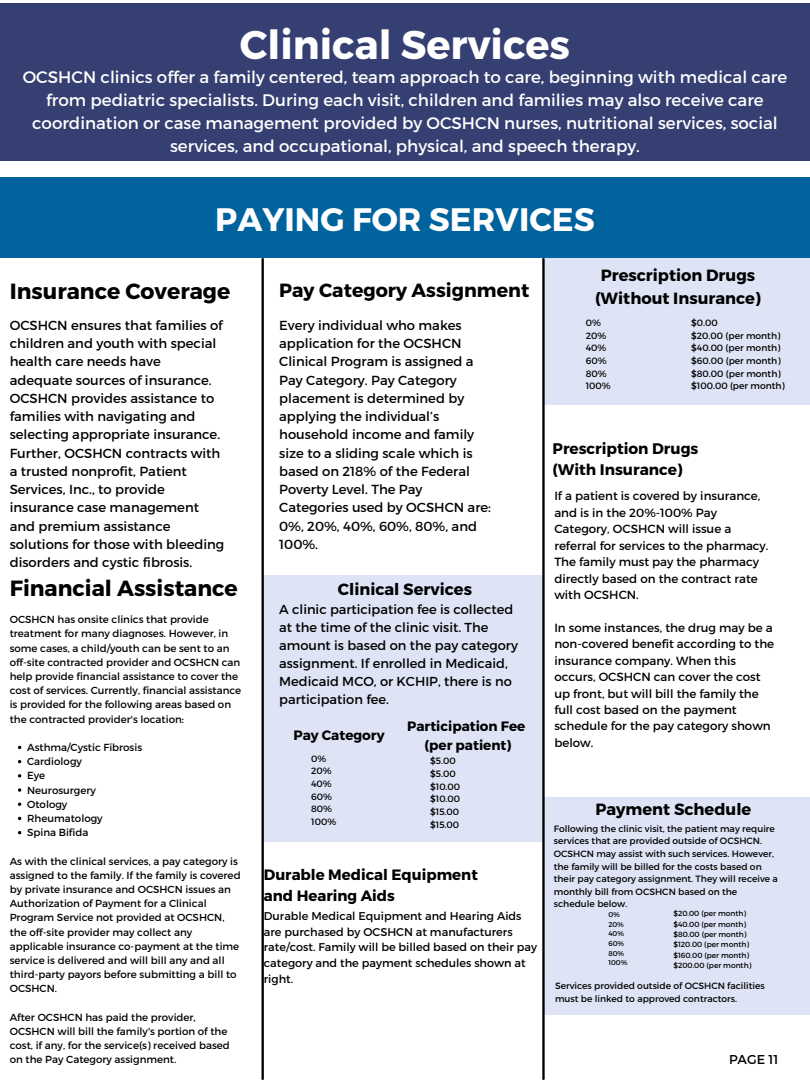
<style>
.page{position:relative;width:810px;height:1080px;background:#fff}
.page>*{position:absolute;margin:0;border:0;box-sizing:border-box;transform-origin:0 0}
.t1{font:700 40px "Montserrat";color:#fff}
.t2{font:700 32.5px "Montserrat";color:#fff}
.t3{font:700 22px "Montserrat";color:#000}
.t4{font:700 19.06px "Montserrat";color:#000}
.t5{font:16.69px/23.2px "Montserrat";color:#fff;text-align:center}
.t6{font:700 16.25px/22.5px "Montserrat";color:#000;text-align:center}
.t7{font:700 15.31px/21.1px "Montserrat";color:#000}
.t8{font:700 15px/20.6px "Montserrat";color:#000}
.t9{font:700 13.56px/18.7px "Montserrat";color:#000;text-align:center}
.t10{font:13.19px/18.2px "Montserrat";color:#000}
.t11{font:13px/18.1px "Montserrat";color:#000}
.t12{font:12.88px "Montserrat";color:#000}
.t13{font:11.88px/16.4px "Montserrat";color:#000}
.t14{font:11.25px/15.6px "Montserrat";color:#000}
.t15{font:10.25px/14.2px "Montserrat";color:#000}
.t16{font:9.12px/12.7px "Montserrat";color:#000}
.t17{font:7.44px/10.4px "Montserrat";color:#000}
.t18{font:6.94px/9.6px "Montserrat";color:#000}
</style>
<div class="page">
<div style="left:0;top:3px;width:810px;height:158px;background:#353f71"></div>
<div style="left:0;top:177px;width:810px;height:81px;background:#00639d"></div>
<div style="left:263px;top:575px;width:280px;height:267px;background:#dee4f5"></div>
<hr style="left:262px;top:259px;width:2px;height:820px;background:#000">
<div style="left:543px;top:797px;width:267px;height:218px;background:#dee4f5"></div>
<div style="left:542px;top:258px;width:268px;height:146px;background:#dee4f5"></div>
<hr style="left:542px;top:259px;width:3px;height:820px;background:#000">
<svg style="left:18px;top:774px;width:3px;height:4px"></svg>
<svg style="left:18px;top:788px;width:3px;height:4px"></svg>
<h1 class="t1" style="left:240px;top:19px;width:332px">Clinical Services</h1>
<p class="t5" style="left:23px;top:64px;width:766px">OCSHCN clinics offer a family centered, team approach to care, beginning with medical care from pediatric specialists. During each visit, children and families may also receive care coordination or case management provided by OCSHCN nurses, nutritional services, social services, and occupational, physical, and speech therapy.</p>
<h2 class="t2" style="left:215px;top:198px;width:381px">PAYING FOR SERVICES</h2>
<h3 class="t3" style="left:10px;top:277px;width:222px">Insurance Coverage</h3>
<p class="t10" style="left:10px;top:315px;width:216px">OCSHCN ensures that families of children and youth with special health care needs have adequate sources of insurance.<br>OCSHCN provides assistance to families with navigating and selecting appropriate insurance.<br>Further, OCSHCN contracts with a trusted nonprofit, Patient<br>Services, Inc., to provide insurance case management and premium assistance solutions for those with bleeding disorders and cystic fibrosis.</p>
<h3 class="t3" style="left:10px;top:574px;width:230px">Financial Assistance</h3>
<p class="t15" style="left:10px;top:612px;width:233px">OCSHCN has onsite clinics that provide treatment for many diagnoses. However, in some cases, a child/youth can be sent to an off-site contracted provider and OCSHCN can help provide financial assistance to cover the cost of services. Currently, financial assistance is provided for the following areas based on the contracted provider's location:</p>
<p class="t15" style="left:27px;top:740px;width:117px">Asthma/Cystic Fibrosis<br>Cardiology<br>Eye<br>Neurosurgery<br>Otology<br>Rheumatology<br>Spina Bifida</p>
<p class="t15" style="left:10px;top:853px;width:232px">As with the clinical services, a pay category is assigned to the family. If the family is covered by private insurance and OCSHCN issues an Authorization of Payment for a Clinical Program Service not provided at OCSHCN, the off-site provider may collect any applicable insurance co-payment at the time service is delivered and will bill any and all third-party payors before submitting a bill to OCSHCN.</p>
<p class="t15" style="left:10px;top:1010px;width:222px">After OCSHCN has paid the provider, OCSHCN will bill the family's portion of the cost, if any, for the service(s) received based on the Pay Category assignment.</p>
<h3 class="t4" style="left:279px;top:277px;width:252px">Pay Category Assignment</h3>
<p class="t10" style="left:279px;top:315px;width:213px">Every individual who makes application for the OCSHCN<br>Clinical Program is assigned a<br>Pay Category. Pay Category placement is determined by applying the individual’s household income and family size to a sliding scale which is based on 218% of the Federal<br>Poverty Level. The Pay<br>Categories used by OCSHCN are:<br>0%, 20%, 40%, 60%, 80%, and<br>100%.</p>
<h3 class="t6" style="left:338px;top:577px;width:136px">Clinical Services</h3>
<p class="t11" style="left:279px;top:599px;width:240px">A clinic participation fee is collected at the time of the clinic visit. The amount is based on the pay category assignment. If enrolled in Medicaid, Medicaid MCO, or KCHIP, there is no participation fee.</p>
<h3 class="t9" style="left:293px;top:726px;width:93px">Pay Category</h3>
<h3 class="t9" style="left:407px;top:716px;width:120px">Participation Fee (per patient)</h3>
<p class="t16" style="left:311px;top:752px;width:27px">0%<br>20%<br>40%<br>60%<br>80%<br>100%</p>
<p class="t16" style="left:430px;top:754px;width:32px">$5.00 $5.00 $10.00 $10.00 $15.00 $15.00</p>
<h3 class="t8" style="left:264px;top:864px;width:215px">Durable Medical Equipment and Hearing Aids</h3>
<p class="t14" style="left:264px;top:908px;width:275px">Durable Medical Equipment and Hearing Aids are purchased by OCSHCN at manufacturers rate/cost. Family will be billed based on their pay category and the payment schedules shown at right.</p>
<h3 class="t6" style="left:595px;top:263px;width:167px">Prescription Drugs (Without Insurance)</h3>
<p class="t16" style="left:586px;top:316px;width:27px">0%<br>20%<br>40%<br>60%<br>80%<br>100%</p>
<p class="t16" style="left:691px;top:316px;width:95px">$0.00<br>$20.00 (per month) $40.00 (per month) $60.00 (per month) $80.00 (per month) $100.00 (per month)</p>
<h3 class="t7" style="left:553px;top:437px;width:147px">Prescription Drugs (With Insurance)</h3>
<p class="t13" style="left:554px;top:487px;width:216px">If a patient is covered by insurance, and is in the 20%-100% Pay<br>Category, OCSHCN will issue a referral for services to the pharmacy.<br>The family must pay the pharmacy directly based on the contract rate with OCSHCN.</p>
<p class="t13" style="left:554px;top:619px;width:221px">In some instances, the drug may be a non-covered benefit according to the insurance company. When this occurs, OCSHCN can cover the cost up front, but will bill the family the full cost based on the payment schedule for the pay category shown below.</p>
<h3 class="t6" style="left:595px;top:797px;width:157px">Payment Schedule</h3>
<p class="t16" style="left:554px;top:821px;width:226px">Following the clinic visit, the patient may require services that are provided outside of OCSHCN.<br>OCSHCN may assist with such services. However, the family will be billed for the costs based on their pay category assignment. They will receive a monthly bill from OCSHCN based on the schedule below.</p>
<p class="t18" style="left:608px;top:909px;width:21px">0%<br>20%<br>40%<br>60%<br>80%<br>100%</p>
<p class="t17" style="left:673px;top:908px;width:79px">$20.00 (per month) $40.00 (per month) $80.00 (per month) $120.00 (per month) $160.00 (per month) $200.00 (per month)</p>
<p class="t16" style="left:555px;top:979px;width:211px">Services provided outside of OCSHCN facilities must be linked to approved contractors.</p>
<p class="t12" style="left:729px;top:1051px;width:51px">PAGE 11</p>
</div>
